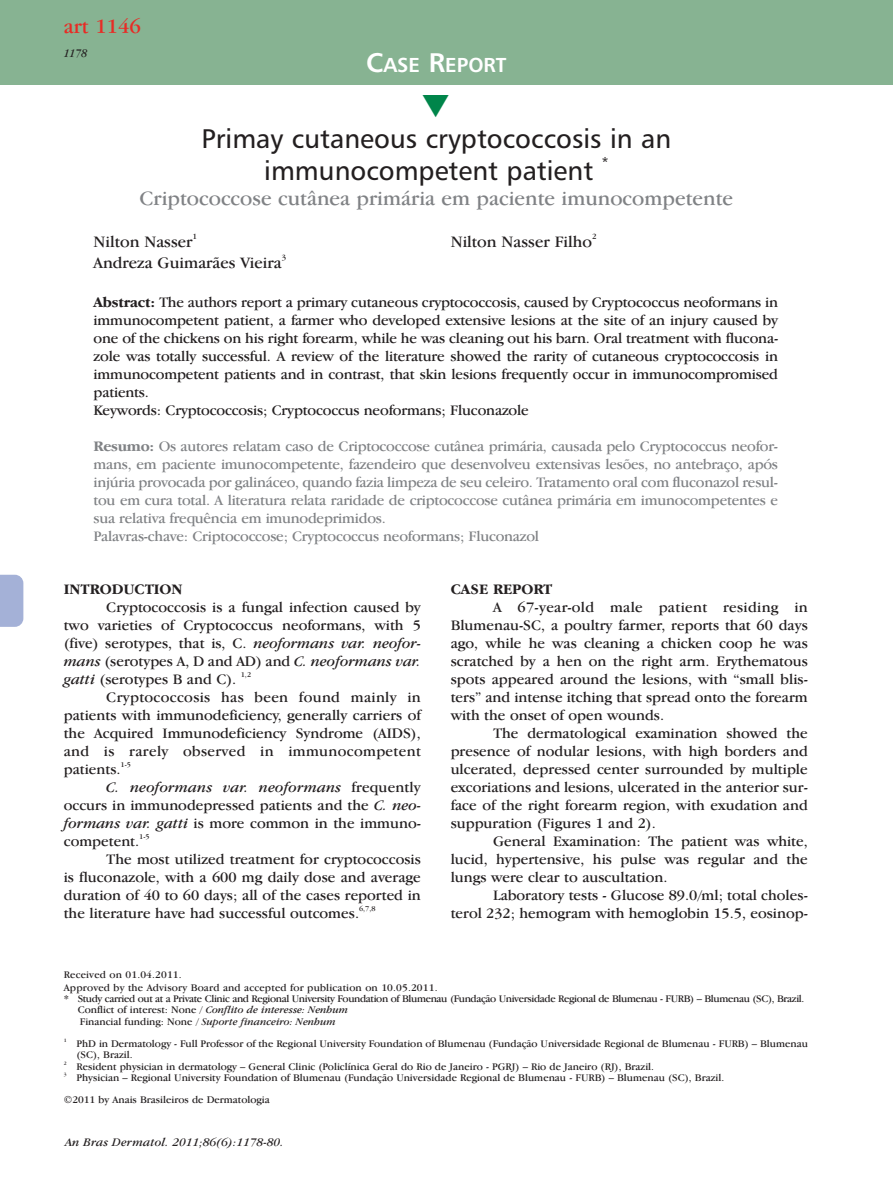
<style>
.page{position:relative;width:893px;height:1191px;background:#fff}
.page>*{position:absolute;margin:0;border:0;box-sizing:border-box;transform-origin:0 0}
.t1{font:27px/31.5px "Humanist 777 BT Roman B";color:#231f20;text-align:center}
.t2{font:21px "Garamond IT Cby BT";color:#808285}
.t3{font:21px "Garamond IT Cby BT";color:#e82b25}
.t4{font:20.25px "Humanist 777 BT Bold B";color:#fff}
.t5{font:16.5px "Garamond IT Cby BT";color:#231f20}
.t6{font:15px/18px "Garamond IT Cby BT";letter-spacing:-.01em;color:#231f20;text-align:justify}
.t7{font:15px/18px "Garamond IT Cby BT";letter-spacing:-.015em;color:#808285}
.t8{font:700 15px "Garamond IT Cby BT";color:#231f20}
.t9{font:13.5px "Humanist 777 BT Roman B";color:#231f20}
.t10{font:italic 12px "Garamond IT Cby BT";letter-spacing:.015em;color:#231f20}
.t11{font:italic 12px "Garamond IT Cby BT";letter-spacing:.015em;color:#231f20;scale:.9 1}
.t12{font:10.5px/12.6px "Garamond IT Cby BT";color:#231f20}
.t13{font:10.5px/11.2px "Garamond IT Cby BT";letter-spacing:-.035em;color:#231f20}
.t14{font:8.25px "Garamond IT Cby BT";color:#231f20}
.t15{font:7.5px "Garamond IT Cby BT";color:#231f20}
.t16{font:5.25px "Garamond IT Cby BT";color:#231f20}
.s1{font-size:27px}
.s2{font-weight:700}
.s3{font-style:italic}
</style>
<div class="page">
<div style="left:0;top:0;width:893px;height:85px;background:#87b392"></div>
<svg style="left:0;top:575px;width:23px;height:52px"></svg>
<h2 class="t3" style="left:64px;top:19px;width:79px">art 1146</h2>
<p class="t11" style="left:64px;top:49px;width:28px">1178</p>
<h3 class="t4" style="left:366px;top:57px;width:142px"><span class="s1">C</span>ASE <span class="s1">R</span>EPORT</h3>
<h1 class="t1" style="left:202px;top:126px;width:471px">Primay cutaneous cryptococcosis in an immunocompetent patient</h1>
<p class="t9" style="left:602px;top:157px;width:8px">*</p>
<h2 class="t2" style="left:140px;top:191px;width:595px">Criptococcose cutânea primária em paciente imunocompetente</h2>
<p class="t5" style="left:94px;top:235px;width:101px">Nilton Nasser</p>
<p class="t14" style="left:193px;top:234px;width:6px">1</p>
<p class="t5" style="left:451px;top:235px;width:143px">Nilton Nasser Filho</p>
<p class="t14" style="left:592px;top:234px;width:6px">2</p>
<p class="t5" style="left:94px;top:256px;width:190px">Andreza Guimarães Vieira</p>
<p class="t14" style="left:282px;top:255px;width:6px">3</p>
<p class="t6" style="left:94px;top:294px;width:686px;text-align:left"><span class="s2">Abstract:</span> The authors report a primary cutaneous cryptococcosis, caused by Cryptococcus neoformans in immunocompetent patient, a farmer who developed extensive lesions at the site of an injury caused by one of the chickens on his right forearm, while he was cleaning out his barn. Oral treatment with flucona&shy;zole was totally successful. A review of the literature showed the rarity of cutaneous cryptococcosis in immunocompetent patients and in contrast, that skin lesions frequently occur in immunocompromised patients.<br>Keywords: Cryptococcosis; Cryptococcus neoformans; Fluconazole</p>
<p class="t7" style="left:94px;top:438px;width:686px"><span class="s2">Resumo:</span> Os autores relatam caso de Criptococcose cutânea primária, causada pelo Cryptococcus neofor&shy;mans, em paciente imunocompetente, fazendeiro que desenvolveu extensivas lesões, no antebraço, após injúria provocada por galináceo, quando fazia limpeza de seu celeiro. Tratamento oral com fluconazol resul&shy;tou em cura total. A literatura relata raridade de criptococcose cutânea primária em imunocompetentes e sua relativa frequência em imunodeprimidos.<br>Palavras-chave: Criptococcose; Cryptococcus neoformans; Fluconazol</p>
<p class="t8" style="left:64px;top:584px;width:120px">INTRODUCTION</p>
<p class="t6" style="left:64px;top:599px;width:359px;text-indent:43px">Cryptococcosis is a fungal infection caused by two varieties of Cryptococcus neoformans, with 5 (five) serotypes, that is, C. <span class="s3">neoformans var. neofor&shy;mans</span> (serotypes A, D and AD) and <span class="s3">C. neoformans var. gatti</span> (serotypes B and C).</p>
<p class="t15" style="left:241px;top:672px;width:12px">1,2</p>
<p class="t6" style="left:64px;top:689px;width:359px;text-indent:43px">Cryptococcosis has been found mainly in patients with immunodeficiency, generally carriers of the Acquired Immunodeficiency Syndrome (AIDS), and is rarely observed in immunocompetent patients.</p>
<p class="t15" style="left:121px;top:762px;width:12px">1-5</p>
<p class="t6" style="left:64px;top:779px;width:359px;text-indent:43px"><span class="s3">C. neoformans var. neoformans</span> frequently occurs in immunodepressed patients and the <span class="s3">C. neo&shy;formans var. gatti</span> is more common in the immuno&shy;competent.</p>
<p class="t15" style="left:139px;top:834px;width:12px">1-5</p>
<p class="t6" style="left:64px;top:851px;width:359px;text-indent:43px">The most utilized treatment for cryptococcosis is fluconazole, with a 600 mg daily dose and average duration of 40 to 60 days; all of the cases reported in the literature have had successful outcomes.</p>
<p class="t15" style="left:359px;top:906px;width:18px">6,7,8</p>
<p class="t8" style="left:451px;top:584px;width:103px">CASE REPORT</p>
<p class="t6" style="left:451px;top:599px;width:359px;text-indent:43px">A 67-year-old male patient residing in Blumenau-SC, a poultry farmer, reports that 60 days ago, while he was cleaning a chicken coop he was scratched by a hen on the right arm. Erythematous spots appeared around the lesions, with “small blis&shy;ters” and intense itching that spread onto the forearm with the onset of open wounds.</p>
<p class="t6" style="left:451px;top:725px;width:359px;text-indent:43px">The dermatological examination showed the presence of nodular lesions, with high borders and ulcerated, depressed center surrounded by multiple excoriations and lesions, ulcerated in the anterior sur&shy;face of the right forearm region, with exudation and suppuration (Figures 1 and 2).</p>
<p class="t6" style="left:451px;top:833px;width:359px;text-indent:43px">General Examination: The patient was white, lucid, hypertensive, his pulse was regular and the lungs were clear to auscultation.</p>
<p class="t6" style="left:451px;top:887px;width:359px;text-align:right">Laboratory tests - Glucose 89.0/ml; total choles-<br>terol 232; hemogram with hemoglobin 15.5, eosinop-</p>
<p class="t12" style="left:64px;top:969px;width:375px">Received on 01.04.2011.<br>Approved by the Advisory Board and accepted for publication on 10.05.2011.</p>
<p class="t13" style="left:78px;top:994px;width:728px;text-indent:-14px">* Study carried out at a Private Clinic and Regional University Foundation of Blumenau (Fundação Universidade Regional de Blumenau - FURB) – Blumenau (SC), Brazil.<br>Conflict of interest: None / <span class="s3">Conflito de interesse: Nenhum<br></span>Financial funding: None / <span class="s3">Suporte financeiro: Nenhum</span></p>
<p class="t16" style="left:64px;top:1038px;width:4px">1</p>
<p class="t12" style="left:77px;top:1039px;width:733px;line-height:11.2px">PhD in Dermatology - Full Professor of the Regional University Foundation of Blumenau (Fundação Universidade Regional de Blumenau - FURB) – Blumenau (SC), Brazil.</p>
<p class="t16" style="left:64px;top:1061px;width:4px">2</p>
<p class="t12" style="left:77px;top:1060px;width:579px">Resident physician in dermatology – General Clinic (Policlínica Geral do Rio de Janeiro - PGRJ) – Rio de Janeiro (RJ), Brazil.</p>
<p class="t16" style="left:64px;top:1072px;width:4px">3</p>
<p class="t12" style="left:64px;top:1067px;width:662px;line-height:22.5px;text-indent:13px">Physician – Regional University Foundation of Blumenau (Fundação Universidade Regional de Blumenau - FURB) – Blumenau (SC), Brazil. ©2011 by Anais Brasileiros de Dermatologia</p>
<p class="t10" style="left:65px;top:1137px;width:220px">An Bras Dermatol. 2011;86(6):1178-80.</p>
</div>
